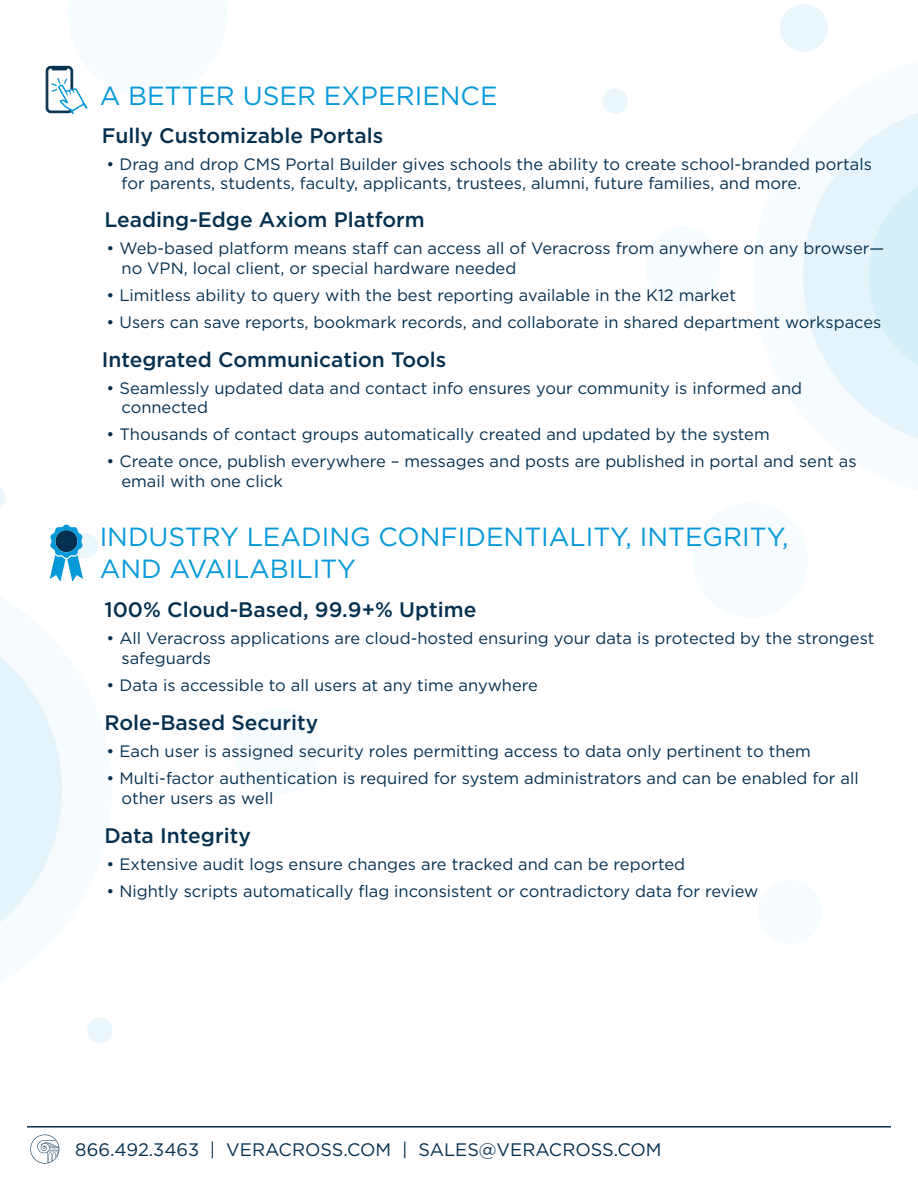
<style>
.page{position:relative;width:918px;height:1188px;background:#fff}
.page>*{position:absolute;margin:0;border:0;box-sizing:border-box;transform-origin:0 0}
.t1{font:26.25px/32.4px "Gotham";color:#0699d9}
.t2{font:500 21px "Gotham";color:#053050}
.t3{font:18.15px "Gotham";color:#053050}
.t4{font:16.5px/19.8px "Gotham";color:#053050}
</style>
<div class="page">
<div style="left:693px;top:502px;width:115px;height:116px;background:#f6fbfd;border-radius:50%"></div>
<svg style="left:0;top:657px;width:62px;height:265px"></svg>
<svg style="left:803px;top:113px;width:115px;height:326px"></svg>
<div style="left:780px;top:4px;width:48px;height:48px;background:#ecf7fc;border-radius:50%"></div>
<div style="left:603px;top:88px;width:25px;height:26px;background:#ecf7fc;border-radius:50%"></div>
<div style="left:87px;top:1018px;width:26px;height:25px;background:#ecf7fc;border-radius:50%"></div>
<div style="left:73px;top:533px;width:26px;height:26px;background:#ecf7fc;border-radius:50%"></div>
<svg style="left:0;top:488px;width:5px;height:20px"></svg>
<div style="left:757px;top:880px;width:65px;height:65px;background:#f6fbfd;border-radius:50%"></div>
<div style="left:234px;top:708px;width:87px;height:87px;background:#f6fbfd;border-radius:50%"></div>
<div style="left:645px;top:226px;width:76px;height:79px;background:#f6fbfd;border-radius:50%"></div>
<svg style="left:45px;top:65px;width:43px;height:49px"></svg>
<svg style="left:50px;top:524px;width:33px;height:57px"></svg>
<svg style="left:30px;top:1135px;width:29px;height:29px"></svg>
<hr style="left:27px;top:1126px;width:864px;height:2px;background:#053050">
<h1 class="t1" style="left:100px;top:81px;width:400px">A BETTER USER EXPERIENCE</h1>
<p class="t2" style="left:102px;top:126px;width:283px">Fully Customizable Portals</p>
<p class="t4" style="left:122px;top:155px;width:752px;text-indent:-15px">• Drag and drop CMS Portal Builder gives schools the ability to create school-branded portals for parents, students, faculty, applicants, trustees, alumni, future families, and more.</p>
<p class="t2" style="left:104px;top:210px;width:322px">Leading-Edge Axiom Platform</p>
<p class="t4" style="left:122px;top:239px;width:764px;text-indent:-15px">• Web-based platform means staff can access all of Veracross from anywhere on any browser— no VPN, local client, or special hardware needed</p>
<p class="t4" style="left:107px;top:286px;width:631px">• Limitless ability to query with the best reporting available in the K12 market</p>
<p class="t4" style="left:107px;top:313px;width:776px">• Users can save reports, bookmark records, and collaborate in shared department workspaces</p>
<p class="t2" style="left:102px;top:350px;width:346px">Integrated Communication Tools</p>
<p class="t4" style="left:122px;top:379px;width:682px;text-indent:-15px">• Seamlessly updated data and contact info ensures your community is informed and connected</p>
<p class="t4" style="left:107px;top:426px;width:665px">• Thousands of contact groups automatically created and updated by the system</p>
<p class="t4" style="left:122px;top:453px;width:737px;text-indent:-15px">• Create once, publish everywhere – messages and posts are published in portal and sent as email with one click</p>
<h1 class="t1" style="left:100px;top:522px;width:690px">INDUSTRY LEADING CONFIDENTIALITY, INTEGRITY,<br>AND AVAILABILITY</h1>
<p class="t2" style="left:104px;top:601px;width:374px">100% Cloud-Based, 99.9+% Uptime</p>
<p class="t4" style="left:122px;top:630px;width:754px;text-indent:-15px">• All Veracross applications are cloud-hosted ensuring your data is protected by the strongest safeguards</p>
<p class="t4" style="left:107px;top:676px;width:433px">• Data is accessible to all users at any time anywhere</p>
<p class="t2" style="left:104px;top:713px;width:216px">Role-Based Security</p>
<p class="t4" style="left:107px;top:742px;width:706px">• Each user is assigned security roles permitting access to data only pertinent to them</p>
<p class="t4" style="left:122px;top:769px;width:739px;text-indent:-15px">• Multi-factor authentication is required for system administrators and can be enabled for all other users as well</p>
<p class="t2" style="left:104px;top:826px;width:148px">Data Integrity</p>
<p class="t4" style="left:107px;top:855px;width:580px">• Extensive audit logs ensure changes are tracked and can be reported</p>
<p class="t4" style="left:107px;top:882px;width:653px">• Nightly scripts automatically flag inconsistent or contradictory data for review</p>
<p class="t3" style="left:75px;top:1142px;width:588px">866.492.3463 | VERACROSS.COM | SALES@VERACROSS.COM</p>
</div>
